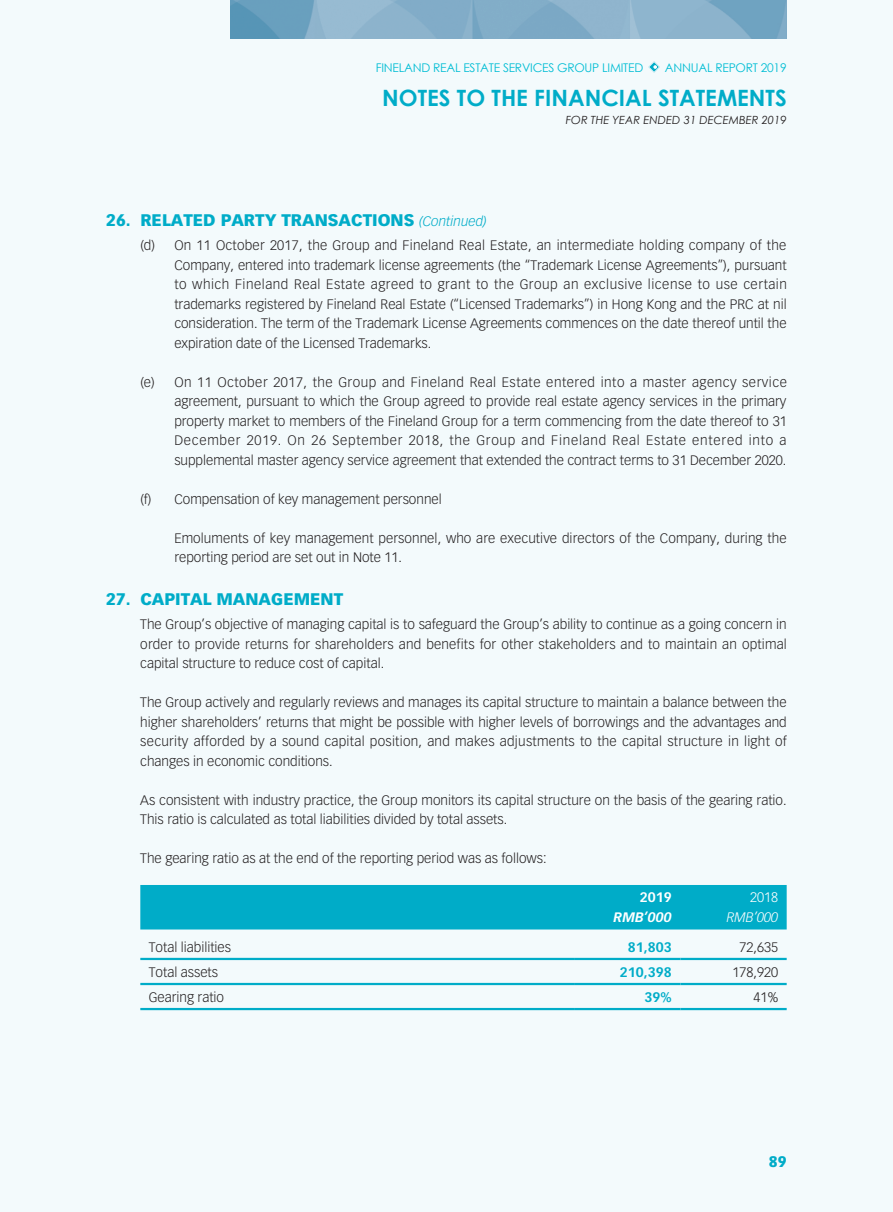
<style>
.page{position:relative;width:893px;height:1212px;background:#f3fafc}
.page>*{position:absolute;margin:0;border:0;box-sizing:border-box;transform-origin:0 0}
.t1{font:700 22.5px "Century Gothic";color:#00acc8}
.t2{font:900 16.5px "Vectora LT Std";color:#00acc8}
.t3{font:900 15px "Vectora LT Std";color:#00acc8}
.t4{font:300 13.5px/19.5px "Vectora LT Std";color:#231f20;text-align:justify}
.t5{font:700 13.5px "Vectora LT Std";color:#00acc8}
.t6{font:italic 700 13.5px "Vectora LT Std";color:#fff}
.t7{font:italic 300 13.5px "Vectora LT Std";color:#fff}
.t8{font:700 13.5px "Vectora LT Std";color:#fff}
.t9{font:300 13.5px "Vectora LT Std";color:#fff}
.t10{font:12px "Century Gothic";letter-spacing:-.02em;color:#00bdd4}
.t11{font:italic 11.25px "Century Gothic";color:#231f20}
.s1{font-weight:300;font-style:italic;font-size:13.5px}
</style>
<div class="page">
<svg style="left:649px;top:62px;width:10px;height:10px"></svg>
<div style="left:649px;top:62px;width:10px;height:10px;border:1px solid #d0eef4;border-radius:5px"></div>
<svg style="left:653px;top:65px;width:4px;height:4px"></svg>
<img style="left:231px;top:0;width:556px;height:39px">
<div style="left:140px;top:885px;width:647px;height:44px;background:#00acc8"></div>
<hr style="left:140px;top:958px;width:434px;height:2px;background:#00acc8">
<hr style="left:574px;top:958px;width:106px;height:2px;background:#00acc8">
<hr style="left:680px;top:958px;width:107px;height:2px;background:#00acc8">
<hr style="left:140px;top:983px;width:434px;height:2px;background:#00acc8">
<hr style="left:574px;top:983px;width:106px;height:2px;background:#00acc8">
<hr style="left:680px;top:983px;width:107px;height:2px;background:#00acc8">
<hr style="left:140px;top:1008px;width:434px;height:2px;background:#00acc8">
<hr style="left:574px;top:1008px;width:106px;height:2px;background:#00acc8">
<hr style="left:680px;top:1008px;width:107px;height:2px;background:#00acc8">
<p class="t10" style="left:376px;top:59px;width:269px">FINELAND REAL ESTATE SERVICES GROUP LIMITED</p>
<p class="t10" style="left:665px;top:59px;width:123px">ANNUAL REPORT 2019</p>
<h1 class="t1" style="left:382px;top:81px;width:406px">NOTES TO THE FINANCIAL STATEMENTS</h1>
<p class="t11" style="left:566px;top:113px;width:222px">FOR THE YEAR ENDED 31 DECEMBER 2019</p>
<p class="t2" style="left:106px;top:210px;width:382px">26. RELATED PARTY TRANSACTIONS <span class="s1">(Continued)</span></p>
<p class="t4" style="left:174px;top:236px;width:614px;text-indent:-34px">(d) On 11 October 2017, the Group and Fineland Real Estate, an intermediate holding company of the Company, entered into trademark license agreements (the “Trademark License Agreements”), pursuant to which Fineland Real Estate agreed to grant to the Group an exclusive license to use certain trademarks registered by Fineland Real Estate (“Licensed Trademarks”) in Hong Kong and the PRC at nil consideration. The term of the Trademark License Agreements commences on the date thereof until the expiration date of the Licensed Trademarks.</p>
<p class="t4" style="left:174px;top:372px;width:614px;text-indent:-34px">(e) On 11 October 2017, the Group and Fineland Real Estate entered into a master agency service agreement, pursuant to which the Group agreed to provide real estate agency services in the primary property market to members of the Fineland Group for a term commencing from the date thereof to 31<br>December 2019. On 26 September 2018, the Group and Fineland Real Estate entered into a supplemental master agency service agreement that extended the contract terms to 31 December 2020.</p>
<p class="t4" style="left:140px;top:489px;width:303px">(f) Compensation of key management personnel</p>
<p class="t4" style="left:174px;top:528px;width:614px">Emoluments of key management personnel, who are executive directors of the Company, during the reporting period are set out in Note 11.</p>
<p class="t2" style="left:106px;top:589px;width:238px">27. CAPITAL MANAGEMENT</p>
<p class="t4" style="left:140px;top:615px;width:648px">The Group’s objective of managing capital is to safeguard the Group’s ability to continue as a going concern in order to provide returns for shareholders and benefits for other stakeholders and to maintain an optimal capital structure to reduce cost of capital.</p>
<p class="t4" style="left:140px;top:693px;width:648px">The Group actively and regularly reviews and manages its capital structure to maintain a balance between the higher shareholders’ returns that might be possible with higher levels of borrowings and the advantages and security afforded by a sound capital position, and makes adjustments to the capital structure in light of changes in economic conditions.</p>
<p class="t4" style="left:140px;top:790px;width:648px">As consistent with industry practice, the Group monitors its capital structure on the basis of the gearing ratio.<br>This ratio is calculated as total liabilities divided by total assets.</p>
<p class="t4" style="left:140px;top:849px;width:408px">The gearing ratio as at the end of the reporting period was as follows:</p>
<p class="t8" style="left:640px;top:889px;width:33px">2019</p>
<p class="t9" style="left:750px;top:889px;width:30px">2018</p>
<p class="t6" style="left:614px;top:909px;width:60px">RMB’000</p>
<p class="t7" style="left:727px;top:909px;width:53px">RMB’000</p>
<p class="t4" style="left:149px;top:938px;width:84px">Total liabilities</p>
<p class="t5" style="left:628px;top:939px;width:45px">81,803</p>
<p class="t4" style="left:740px;top:938px;width:40px">72,635</p>
<p class="t4" style="left:149px;top:963px;width:71px">Total assets</p>
<p class="t5" style="left:620px;top:964px;width:53px">210,398</p>
<p class="t4" style="left:732px;top:963px;width:47px">178,920</p>
<p class="t4" style="left:149px;top:988px;width:77px">Gearing ratio</p>
<p class="t5" style="left:645px;top:989px;width:29px">39%</p>
<p class="t4" style="left:754px;top:988px;width:26px">41%</p>
<p class="t3" style="left:769px;top:1152px;width:19px">89</p>
</div>
